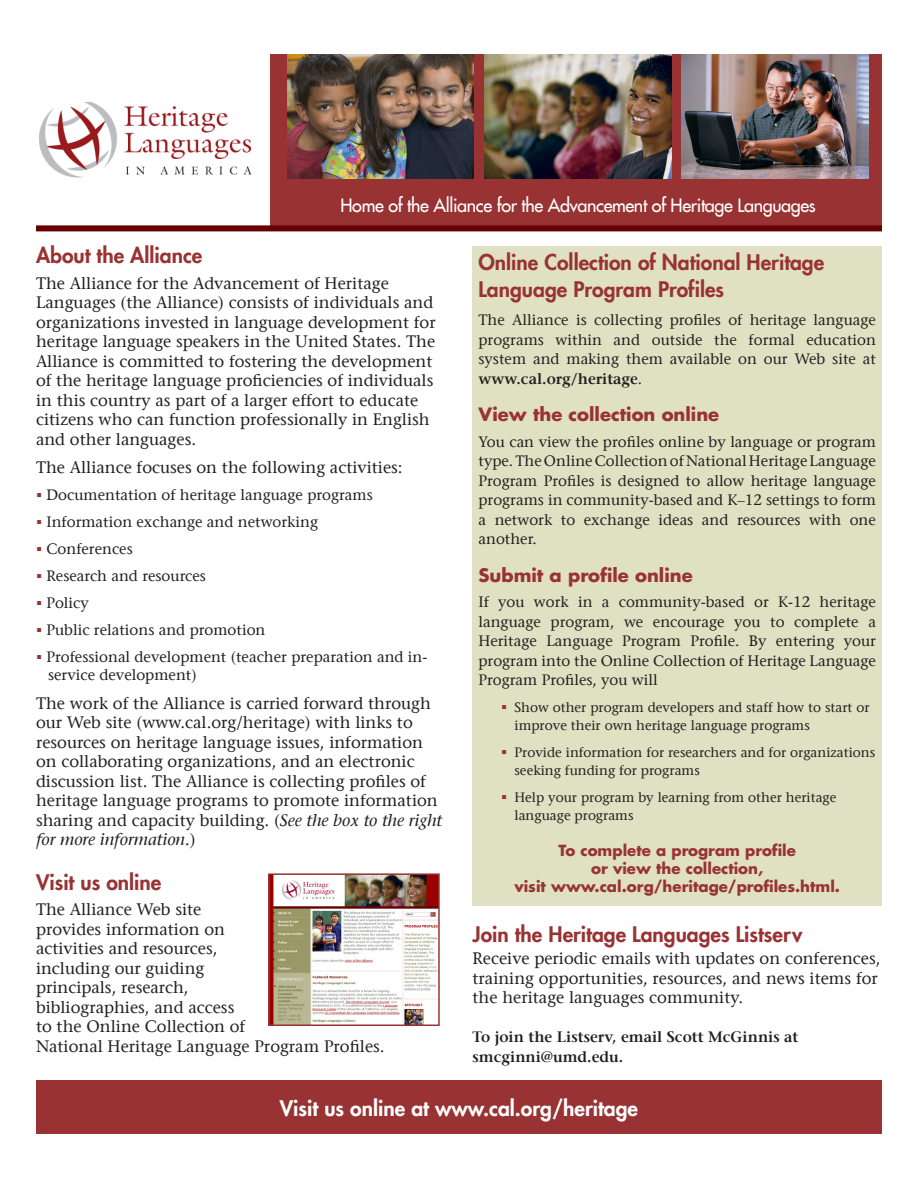
<style>
.page{position:relative;width:918px;height:1188px;background:#fff}
.page>*{position:absolute;margin:0;border:0;box-sizing:border-box;transform-origin:0 0}
.H02{font:800 21px/27px "Futura LT";color:#933}
.t1{font:800 21px "Futura LT";color:#fff}
.H03{font:800 21px "Futura LT";color:#933}
.H01{font:18px "Futura LT";letter-spacing:-.02em;color:#fff}
.H03-2{font:700 18px "Futura LT";color:#933}
.TXT{font:16.5px/19.5px "Stone Serif LT";color:#231f20}
.TXT-2{font:15px/19.5px "Stone Serif LT";color:#231f20;text-align:justify}
.H04{font:700 15px/18px "Futura LT";color:#933;text-align:center}
.t2{font:600 15px/19.5px "Stone Serif LT";color:#231f20}
.TXT_bullet{font:13.5px/18px "Stone Serif LT";color:#231f20}
.s1{color:#933}
.s2{font-style:italic}
.s3{font-weight:600}
</style>
<div class="page">
<div style="left:271px;top:55px;width:610px;height:173px;background:#933"></div>
<img style="left:287px;top:54px;width:187px;height:124px">
<img style="left:681px;top:54px;width:187px;height:125px">
<img style="left:484px;top:54px;width:188px;height:125px">
<div style="left:36px;top:225px;width:846px;height:6px;background:#600"></div>
<div style="left:472px;top:246px;width:410px;height:660px;background:#e0e0c2"></div>
<img style="left:39px;top:102px;width:213px;height:76px">
<img style="left:271px;top:876px;width:166px;height:147px">
<div style="left:268px;top:873px;width:172px;height:153px;border:2px solid #933"></div>
<div style="left:36px;top:1080px;width:846px;height:54px;background:#933"></div>
<p class="H01" style="left:341px;top:193px;width:477px">Home of the Alliance for the Advancement of Heritage Languages</p>
<p class="H02" style="left:36px;top:241px;width:168px">About the Alliance</p>
<p class="TXT" style="left:36px;top:273px;width:401px">The Alliance for the Advancement of Heritage Languages (the Alliance) consists of individuals and organizations invested in language development for heritage language speakers in the United States. The Alliance is committed to fostering the development of the heritage language proficiencies of individuals in this country as part of a larger effort to educate citizens who can function professionally in English and other languages.</p>
<p class="TXT" style="left:36px;top:458px;width:368px">The Alliance focuses on the following activities:</p>
<p class="TXT-2" style="left:36px;top:485px;width:338px"><span class="s1">▪</span> Documentation of heritage language programs</p>
<p class="TXT-2" style="left:36px;top:512px;width:284px"><span class="s1">▪</span> Information exchange and networking</p>
<p class="TXT-2" style="left:36px;top:539px;width:98px"><span class="s1">▪</span> Conferences</p>
<p class="TXT-2" style="left:36px;top:566px;width:172px"><span class="s1">▪</span> Research and resources</p>
<p class="TXT-2" style="left:36px;top:593px;width:54px"><span class="s1">▪</span> Policy</p>
<p class="TXT-2" style="left:36px;top:620px;width:231px"><span class="s1">▪</span> Public relations and promotion</p>
<p class="TXT-2" style="left:48px;top:648px;width:381px;line-height:18px;text-indent:-12px"><span class="s1">▪</span> Professional development (teacher preparation and in&shy;service development)</p>
<p class="TXT" style="left:36px;top:693px;width:408px">The work of the Alliance is carried forward through our Web site (www.cal.org/heritage) with links to resources on heritage language issues, information on collaborating organizations, and an electronic discussion list. The Alliance is collecting profiles of heritage language programs to promote information sharing and capacity building. (<span class="s2">See the box to the right for more information.</span>)</p>
<p class="H02" style="left:478px;top:248px;width:347px">Online Collection of National Heritage<br>Language Program Profiles</p>
<p class="TXT-2" style="left:478px;top:310px;width:399px">The Alliance is collecting profiles of heritage language programs within and outside the formal education system and making them available on our Web site at <span class="s3">www.cal.org/heritage</span>.</p>
<p class="H03-2" style="left:478px;top:403px;width:242px">View the collection online</p>
<p class="TXT-2" style="left:478px;top:432px;width:399px">You can view the profiles online by language or program type. The Online Collection of National Heritage Language Program Profiles is designed to allow heritage language programs in community-based and K–12 settings to form a network to exchange ideas and resources with one another.</p>
<p class="H03-2" style="left:478px;top:563px;width:216px">Submit a profile online</p>
<p class="TXT-2" style="left:478px;top:592px;width:399px">If you work in a community-based or K-12 heritage language program, we encourage you to complete a Heritage Language Program Profile. By entering your program into the Online Collection of Heritage Language Program Profiles, you will</p>
<p class="TXT_bullet" style="left:514px;top:699px;width:357px;text-indent:-14px"><span class="s1">▪</span> Show other program developers and staff how to start or improve their own heritage language programs</p>
<p class="TXT_bullet" style="left:514px;top:744px;width:362px;text-indent:-14px"><span class="s1">▪</span> Provide information for researchers and for organizations seeking funding for programs</p>
<p class="TXT_bullet" style="left:514px;top:789px;width:324px;text-indent:-14px"><span class="s1">▪</span> Help your program by learning from other heritage language programs</p>
<p class="H04" style="left:558px;top:841px;width:239px">To complete a program profile or view the collection,</p>
<p class="H02" style="left:36px;top:868px;width:127px">Visit us online</p>
<p class="H04" style="left:514px;top:877px;width:327px">visit www.cal.org/heritage/profiles.html.</p>
<p class="TXT" style="left:36px;top:900px;width:350px">The Alliance Web site<br>provides information on<br>activities and resources,<br>including our guiding<br>principals, research,<br>bibliographies, and access<br>to the Online Collection of<br>National Heritage Language Program Profiles.</p>
<p class="H03" style="left:472px;top:920px;width:331px">Join the Heritage Languages Listserv</p>
<p class="TXT" style="left:472px;top:949px;width:410px">Receive periodic emails with updates on conferences, training opportunities, resources, and news items for the heritage languages community.</p>
<p class="t2" style="left:472px;top:1027px;width:328px">To join the Listserv, email Scott McGinnis at smcginni@umd.edu.</p>
<p class="t1" style="left:280px;top:1094px;width:360px">Visit us online at www.cal.org/heritage</p>
</div>
